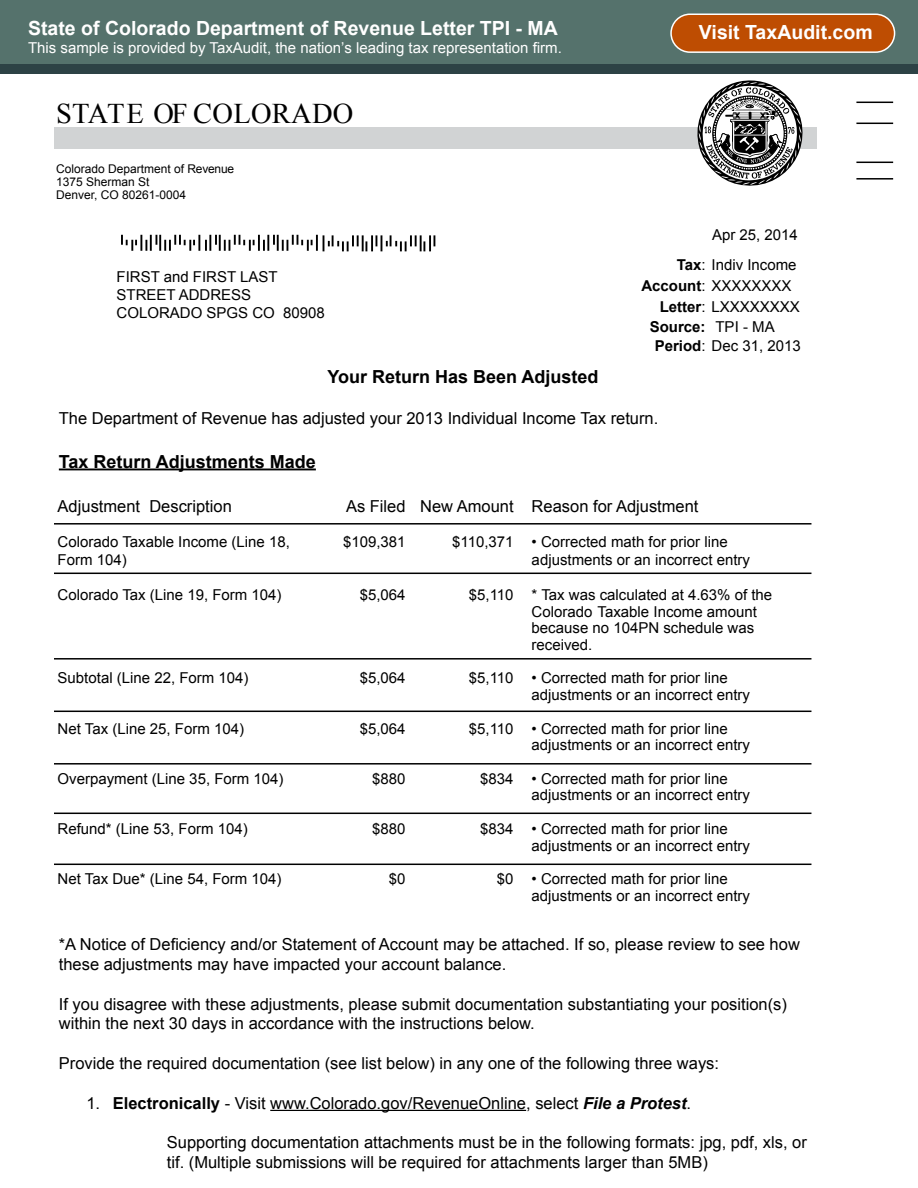
<style>
.page{position:relative;width:918px;height:1188px;background:#fff}
.page>*{position:absolute;margin:0;border:0;box-sizing:border-box;transform-origin:0 0}
.t1{font:28.5px "Times New Roman";letter-spacing:.01em;color:#000}
.t2{font:700 19.5px "Arial";color:#fff}
.t3{font:700 18px "Arial";color:#000}
.t4{font:16.5px/19.8px "Arial";color:#000}
.t5{font:15px/16.5px "Arial";color:#000}
.t6{font:15px "Arial";color:#fff}
.t7{font:12px/12.8px "Arial";color:#000}
.s1{font-weight:700}
.s2{font-weight:700;font-style:italic}
</style>
<div class="page">
<hr style="left:856px;top:102px;width:37px;height:1px;background:#000">
<hr style="left:856px;top:123px;width:37px;height:1px;background:#000">
<hr style="left:856px;top:162px;width:37px;height:1px;background:#000">
<hr style="left:856px;top:178px;width:37px;height:2px;background:#000">
<div style="left:54px;top:127px;width:763px;height:21px;background:#d1d3d4"></div>
<svg style="left:697px;top:80px;width:105px;height:106px"></svg>
<hr style="left:59px;top:469px;width:257px;height:1px;background:#000">
<hr style="left:54px;top:523px;width:757px;height:2px;background:#000">
<hr style="left:54px;top:573px;width:757px;height:1px;background:#000">
<hr style="left:54px;top:658px;width:757px;height:2px;background:#000">
<hr style="left:54px;top:711px;width:757px;height:1px;background:#000">
<hr style="left:54px;top:763px;width:757px;height:2px;background:#000">
<hr style="left:54px;top:813px;width:757px;height:1px;background:#000">
<hr style="left:54px;top:864px;width:757px;height:1px;background:#000">
<hr style="left:270px;top:1110px;width:256px;height:1px;background:#000">
<svg style="left:121px;top:235px;width:314px;height:16px"></svg>
<div style="left:0;top:0;width:918px;height:70px;background:#55726c"></div>
<div style="left:0;top:64px;width:918px;height:9px;background:#2d4245"></div>
<div style="left:671px;top:14px;width:224px;height:38px;background:#be4d02;border-radius:19px"></div>
<div style="left:670px;top:14px;width:225px;height:39px;border:2px solid #fff;border-radius:19px"></div>
<h2 class="t2" style="left:28px;top:15px;width:531px">State of Colorado Department of Revenue Letter TPI - MA</h2>
<p class="t6" style="left:28px;top:38px;width:535px">This sample is provided by TaxAudit, the nation’s leading tax representation firm.</p>
<h1 class="t1" style="left:56px;top:94px;width:299px">STATE OF COLORADO</h1>
<p class="t7" style="left:56px;top:163px;width:179px">Colorado Department of Revenue<br>1375 Sherman St<br>Denver, CO 80261-0004</p>
<p class="t5" style="left:117px;top:268px;width:210px;line-height:18px">FIRST and FIRST LAST<br>STREET ADDRESS<br>COLORADO SPGS CO 80908</p>
<h2 class="t2" style="left:699px;top:19px;width:175px">Visit TaxAudit.com</h2>
<p class="t5" style="left:712px;top:227px;width:87px">Apr 25, 2014</p>
<p class="t5" style="left:677px;top:257px;width:121px"><span class="s1">Tax</span>: Indiv Income</p>
<p class="t5" style="left:641px;top:278px;width:152px"><span class="s1">Account</span>: XXXXXXXX</p>
<p class="t5" style="left:660px;top:299px;width:142px"><span class="s1">Letter</span>: LXXXXXXXX</p>
<p class="t5" style="left:655px;top:317px;width:148px;line-height:19.5px;text-indent:-5px"><span class="s1">Source:</span> TPI - MA<br><span class="s1">Period</span>: Dec 31, 2013</p>
<p class="t3" style="left:327px;top:365px;width:273px">Your Return Has Been Adjusted</p>
<p class="t4" style="left:59px;top:408px;width:601px">The Department of Revenue has adjusted your 2013 Individual Income Tax return.</p>
<p class="t3" style="left:59px;top:449px;width:259px">Tax Return Adjustments Made</p>
<p class="t4" style="left:58px;top:496px;width:176px">Adjustment Description</p>
<p class="t4" style="left:346px;top:496px;width:354px">As Filed New Amount Reason for Adjustment</p>
<p class="t5" style="left:58px;top:533px;width:234px">Colorado Taxable Income (Line 18,</p>
<p class="t5" style="left:343px;top:533px;width:64px">$109,381</p>
<p class="t5" style="left:452px;top:533px;width:277px">$110,371 • Corrected math for prior line</p>
<p class="t5" style="left:58px;top:551px;width:71px">Form 104)</p>
<p class="t5" style="left:532px;top:551px;width:220px">adjustments or an incorrect entry</p>
<p class="t5" style="left:58px;top:587px;width:225px">Colorado Tax (Line 19, Form 104)</p>
<p class="t5" style="left:360px;top:587px;width:47px">$5,064</p>
<p class="t5" style="left:532px;top:587px;width:242px;text-indent:-63px">$5,110 * Tax was calculated at 4.63% of the<br>Colorado Taxable Income amount because no 104PN schedule was received.</p>
<p class="t5" style="left:58px;top:670px;width:192px">Subtotal (Line 22, Form 104)</p>
<p class="t5" style="left:360px;top:670px;width:47px">$5,064</p>
<p class="t5" style="left:532px;top:670px;width:220px;text-indent:-63px">$5,110 • Corrected math for prior line adjustments or an incorrect entry</p>
<p class="t5" style="left:58px;top:720px;width:188px">Net Tax (Line 25, Form 104)</p>
<p class="t5" style="left:360px;top:720px;width:47px">$5,064</p>
<p class="t5" style="left:532px;top:720px;width:220px;text-indent:-63px">$5,110 • Corrected math for prior line adjustments or an incorrect entry</p>
<p class="t5" style="left:58px;top:771px;width:227px">Overpayment (Line 35, Form 104)</p>
<p class="t5" style="left:372px;top:771px;width:35px">$880</p>
<p class="t5" style="left:532px;top:771px;width:220px;text-indent:-51px">$834 • Corrected math for prior line adjustments or an incorrect entry</p>
<p class="t5" style="left:58px;top:821px;width:192px">Refund* (Line 53, Form 104)</p>
<p class="t5" style="left:372px;top:821px;width:35px">$880</p>
<p class="t5" style="left:532px;top:821px;width:220px;text-indent:-51px">$834 • Corrected math for prior line adjustments or an incorrect entry</p>
<p class="t5" style="left:58px;top:871px;width:225px">Net Tax Due* (Line 54, Form 104)</p>
<p class="t5" style="left:389px;top:871px;width:18px">$0</p>
<p class="t5" style="left:532px;top:871px;width:220px;text-indent:-35px">$0 • Corrected math for prior line adjustments or an incorrect entry</p>
<p class="t4" style="left:59px;top:935px;width:743px">*A Notice of Deficiency and/or Statement of Account may be attached. If so, please review to see how these adjustments may have impacted your account balance.</p>
<p class="t4" style="left:59px;top:994px;width:730px">If you disagree with these adjustments, please submit documentation substantiating your position(s) within the next 30 days in accordance with the instructions below.</p>
<p class="t4" style="left:59px;top:1054px;width:662px">Provide the required documentation (see list below) in any one of the following three ways:</p>
<p class="t4" style="left:86px;top:1093px;width:606px">1. <span class="s1">Electronically</span> - Visit www.Colorado.gov/RevenueOnline, select <span class="s2">File a Protest</span>.</p>
<p class="t4" style="left:167px;top:1133px;width:642px">Supporting documentation attachments must be in the following formats: jpg, pdf, xls, or tif. (Multiple submissions will be required for attachments larger than 5MB)</p>
</div>
